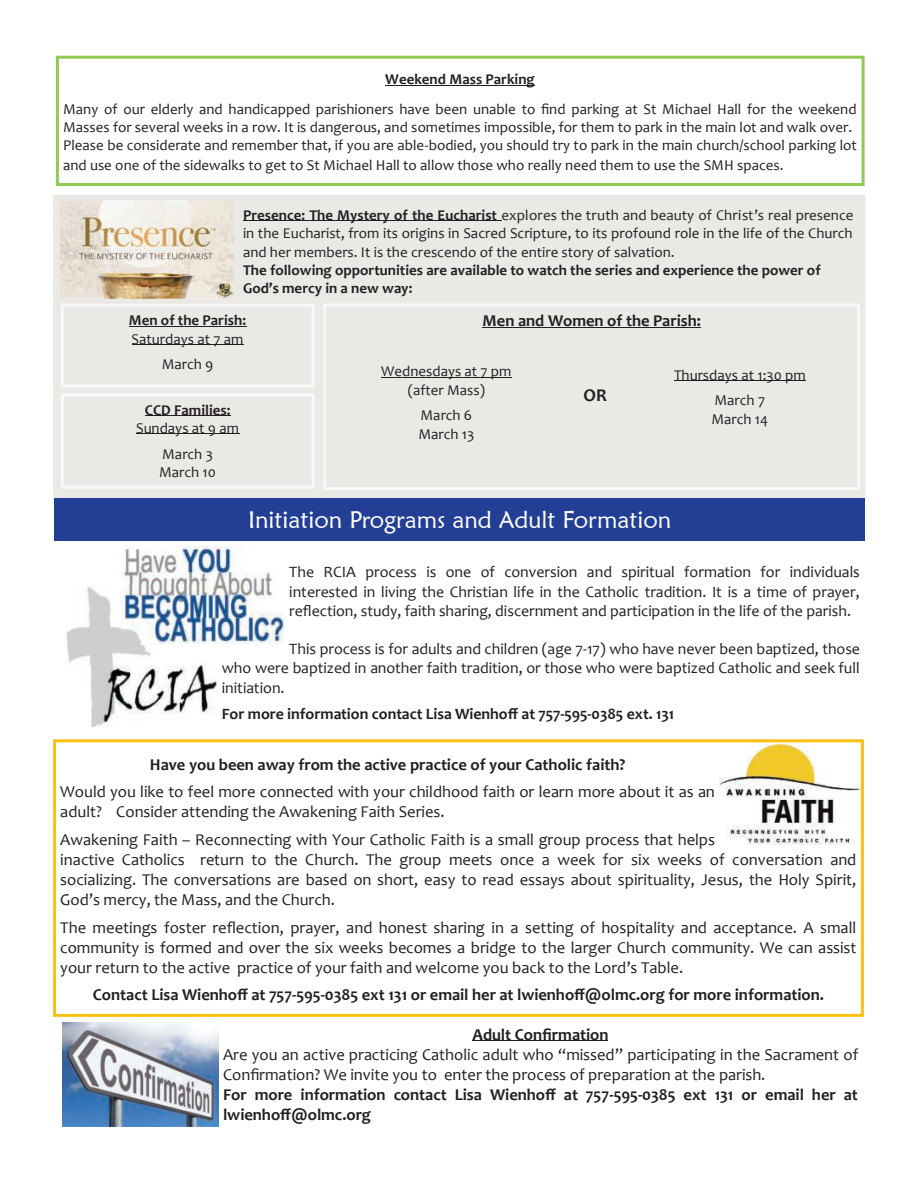
<style>
.page{position:relative;width:918px;height:1188px;background:#fff}
.page>*{position:absolute;margin:0;border:0;box-sizing:border-box;transform-origin:0 0}
.t1{font:24px "Maiandra GD";color:#fff}
.t2{font:700 18px "Candara";color:#231f20}
.t3{font:16.65px "Candara";color:#231f20}
.t4{font:16.5px/20.1px "Candara";color:#231f20}
.t5{font:700 16.5px/20px "Candara";color:#231f20}
.t6{font:15.9px/19.2px "Candara";color:#231f20;text-align:justify}
.t7{font:700 15.9px "Candara";color:#231f20}
.t8{font:15px/18.3px "Candara";color:#231f20;text-align:center}
.t9{font:700 15px/18.3px "Candara";color:#231f20}
.s1{font-weight:700}
</style>
<div class="page">
<div style="left:55px;top:196px;width:809px;height:303px;background:#ebe9e6"></div>
<div style="left:53px;top:195px;width:812px;height:305px;border:3px solid #ebe9e6"></div>
<img style="left:60px;top:201px;width:174px;height:97px">
<hr style="left:243px;top:221px;width:258px;height:1px;background:#231f20">
<div style="left:61px;top:304px;width:254px;height:83px;border:3px solid #f8f8f9"></div>
<hr style="left:129px;top:326px;width:117px;height:1px;background:#231f20">
<hr style="left:132px;top:344px;width:112px;height:1px;background:#231f20">
<div style="left:61px;top:393px;width:254px;height:96px;border:3px solid #f8f8f9"></div>
<hr style="left:145px;top:415px;width:86px;height:1px;background:#231f20">
<hr style="left:136px;top:434px;width:103px;height:1px;background:#231f20">
<div style="left:323px;top:303px;width:537px;height:187px;border:3px solid #f8f8f9"></div>
<hr style="left:483px;top:327px;width:218px;height:1px;background:#231f20">
<hr style="left:381px;top:377px;width:131px;height:1px;background:#231f20">
<hr style="left:674px;top:381px;width:132px;height:1px;background:#231f20">
<div style="left:55px;top:498px;width:810px;height:43px;background:#233e95"></div>
<img style="left:66px;top:585px;width:151px;height:142px">
<img style="left:124px;top:546px;width:160px;height:97px">
<img style="left:122px;top:585px;width:95px;height:59px">
<hr style="left:473px;top:1041px;width:135px;height:1px;background:#231f20">
<img style="left:62px;top:1022px;width:157px;height:104px">
<div style="left:53px;top:739px;width:811px;height:278px;border:3px solid #fcc011"></div>
<img style="left:720px;top:743px;width:139px;height:101px">
<div style="left:56px;top:56px;width:809px;height:130px;border:3px solid #92c954"></div>
<hr style="left:385px;top:85px;width:150px;height:1px;background:#231f20">
<p class="t9" style="left:385px;top:72px;width:151px">Weekend Mass Parking</p>
<p class="t8" style="left:63px;top:101px;width:795px;line-height:18.8px;text-align:left">Many of our elderly and handicapped parishioners have been unable to find parking at St Michael Hall for the weekend Masses for several weeks in a row. It is dangerous, and sometimes impossible, for them to park in the main lot and walk over.<br>Please be considerate and remember that, if you are able-bodied, you should try to park in the main church/school parking lot and use one of the sidewalks to get to St Michael Hall to allow those who really need them to use the SMH spaces.</p>
<p class="t8" style="left:243px;top:207px;width:612px;text-align:justify"><span class="s1">Presence: The Mystery of the Eucharist</span> explores the truth and beauty of Christ’s real presence in the Eucharist, from its origins in Sacred Scripture, to its profound role in the life of the Church and her members. It is the crescendo of the entire story of salvation.</p>
<p class="t9" style="left:243px;top:262px;width:579px">The following opportunities are available to watch the series and experience the power of<br>God’s mercy in a new way:</p>
<p class="t9" style="left:129px;top:313px;width:119px">Men of the Parish:</p>
<p class="t8" style="left:132px;top:327px;width:113px;line-height:25.5px">Saturdays at 7 am<br>March 9</p>
<p class="t9" style="left:145px;top:402px;width:87px">CCD Families:</p>
<p class="t8" style="left:136px;top:417px;width:104px;line-height:25.5px">Sundays at 9 am<br>March 3</p>
<p class="t8" style="left:159px;top:464px;width:58px">March 10</p>
<p class="t5" style="left:483px;top:313px;width:220px">Men and Women of the Parish:</p>
<p class="t8" style="left:381px;top:364px;width:132px">Wednesdays at 7 pm (after Mass)</p>
<p class="t8" style="left:418px;top:408px;width:58px;text-align:left">March 6<br>March 13</p>
<p class="t8" style="left:674px;top:364px;width:133px;line-height:25.5px">Thursdays at 1:30 pm<br>March 7</p>
<p class="t8" style="left:711px;top:411px;width:58px">March 14</p>
<p class="t2" style="left:583px;top:388px;width:25px">OR</p>
<h1 class="t1" style="left:248px;top:505px;width:425px">Initiation Programs and Adult Formation</h1>
<p class="t6" style="left:289px;top:564px;width:572px">The RCIA process is one of conversion and spiritual formation for individuals interested in living the Christian life in the Catholic tradition. It is a time of prayer, reflection, study, faith sharing, discernment and participation in the life of the parish.</p>
<p class="t6" style="left:222px;top:641px;width:640px;text-indent:68px">This process is for adults and children (age 7-17) who have never been baptized, those who were baptized in another faith tradition, or those who were baptized Catholic and seek full initiation.</p>
<p class="t7" style="left:222px;top:708px;width:454px">For more information contact Lisa Wienhoff at 757-595-0385 ext. 131</p>
<p class="t5" style="left:150px;top:756px;width:477px">Have you been away from the active practice of your Catholic faith?</p>
<p class="t4" style="left:60px;top:783px;width:656px">Would you like to feel more connected with your childhood faith or learn more about it as an adult? Consider attending the Awakening Faith Series.</p>
<p class="t4" style="left:60px;top:831px;width:798px">Awakening Faith – Reconnecting with Your Catholic Faith is a small group process that helps<br>inactive Catholics return to the Church. The group meets once a week for six weeks of conversation and socializing. The conversations are based on short, easy to read essays about spirituality, Jesus, the Holy Spirit, God’s mercy, the Mass, and the Church.</p>
<p class="t4" style="left:60px;top:919px;width:798px">The meetings foster reflection, prayer, and honest sharing in a setting of hospitality and acceptance. A small</p>
<p class="t3" style="left:60px;top:941px;width:798px">community is formed and over the six weeks becomes a bridge to the larger Church community. We can assist</p>
<p class="t4" style="left:60px;top:959px;width:624px">your return to the active practice of your faith and welcome you back to the Lord’s Table.</p>
<p class="t5" style="left:93px;top:987px;width:733px">Contact Lisa Wienhoff at 757-595-0385 ext 131 or email her at lwienhoff@olmc.org for more information.</p>
<p class="t5" style="left:473px;top:1026px;width:137px">Adult Confirmation</p>
<p class="t4" style="left:223px;top:1046px;width:637px">Are you an active practicing Catholic adult who “missed” participating in the Sacrament of<br>Confirmation? We invite you to enter the process of preparation at the parish.</p>
<p class="t5" style="left:223px;top:1087px;width:636px">For more information contact Lisa Wienhoff at 757-595-0385 ext 131 or email her at lwienhoff@olmc.org</p>
</div>
